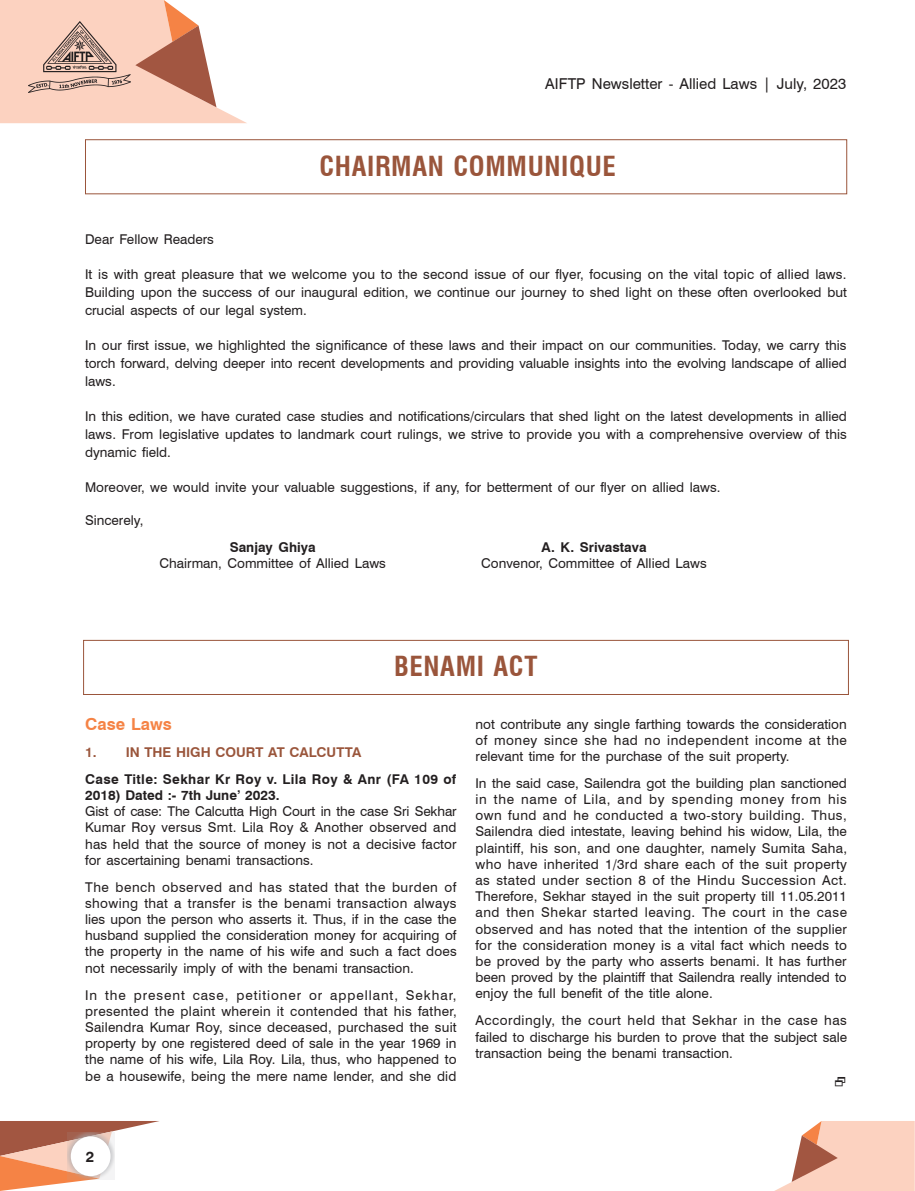
<style>
.page{position:relative;width:915px;height:1191px;background:#fff}
.page>*{position:absolute;margin:0;border:0;box-sizing:border-box;transform-origin:0 0}
.Heading{font:700 condensed 27px "Swiss 721 BT";letter-spacing:.025em;color:#9a553b}
.Subhead{font:700 16.5px "Swiss 721 BT";color:#f58345}
.t1{font:15px "Swiss 721 BT";color:#231f20}
.t2{font:700 15px "Swiss 721 BT";color:#231f20}
.Bodytext{font:13.5px/16.2px "Swiss 721 BT";color:#231f20;text-align:justify}
.Subhead_2{font:700 13.5px/16.2px "Swiss 721 BT";letter-spacing:.025em;color:#231f20}
.Subhead_1{font:700 13.5px "Swiss 721 BT";color:#9a553b}
.Bodytext-2{font:700 13.5px "Swiss 721 BT";color:#231f20}
</style>
<div class="page">
<svg style="left:0;top:1121px;width:159px;height:70px"></svg>
<div style="left:67px;top:1132px;width:47px;height:48px;background:#a8a9ad;opacity:.98"></div>
<div style="left:71px;top:1136px;width:39px;height:40px;background:#fff;border-radius:50%"></div>
<svg style="left:0;top:0;width:247px;height:123px"></svg>
<svg style="left:774px;top:1121px;width:141px;height:70px"></svg>
<img style="left:28px;top:22px;width:103px;height:71px">
<div style="left:83px;top:640px;width:765px;height:55px;border:1px solid #9a553b"></div>
<div style="left:85px;top:139px;width:761px;height:55px;border:1px solid #9a553b"></div>
<p class="t1" style="left:545px;top:75px;width:302px">AIFTP Newsletter - Allied Laws | July, 2023</p>
<p class="Heading" style="left:319px;top:150px;width:298px">CHAIRMAN COMMUNIQUE</p>
<p class="Bodytext" style="left:85px;top:231px;width:130px">Dear Fellow Readers</p>
<p class="Bodytext" style="left:85px;top:265px;width:763px;line-height:18px">It is with great pleasure that we welcome you to the second issue of our flyer, focusing on the vital topic of allied laws.<br>Building upon the success of our inaugural edition, we continue our journey to shed light on these often overlooked but crucial aspects of our legal system.</p>
<p class="Bodytext" style="left:85px;top:336px;width:762px;line-height:18px">In our first issue, we highlighted the significance of these laws and their impact on our communities. Today, we carry this torch forward, delving deeper into recent developments and providing valuable insights into the evolving landscape of allied laws.</p>
<p class="Bodytext" style="left:85px;top:407px;width:763px;line-height:18px">In this edition, we have curated case studies and notifications/circulars that shed light on the latest developments in allied laws. From legislative updates to landmark court rulings, we strive to provide you with a comprehensive overview of this dynamic field.</p>
<p class="Bodytext" style="left:85px;top:479px;width:636px">Moreover, we would invite your valuable suggestions, if any, for betterment of our flyer on allied laws.</p>
<p class="Bodytext" style="left:85px;top:512px;width:60px">Sincerely,</p>
<p class="Bodytext-2" style="left:229px;top:539px;width:88px">Sanjay Ghiya</p>
<p class="Bodytext-2" style="left:541px;top:539px;width:107px">A. K. Srivastava</p>
<p class="Bodytext" style="left:159px;top:555px;width:228px">Chairman, Committee of Allied Laws</p>
<p class="Bodytext" style="left:481px;top:555px;width:227px">Convenor, Committee of Allied Laws</p>
<p class="Heading" style="left:394px;top:650px;width:145px">BENAMI ACT</p>
<p class="Subhead" style="left:85px;top:714px;width:88px">Case Laws</p>
<p class="Subhead_1" style="left:85px;top:743px;width:278px">1. IN THE HIGH COURT AT CALCUTTA</p>
<p class="Subhead_2" style="left:85px;top:770px;width:372px">Case Title: Sekhar Kr Roy v. Lila Roy &amp; Anr (FA 109 of<br>2018) Dated :- 7th June’ 2023.</p>
<p class="Bodytext" style="left:85px;top:803px;width:373px">Gist of case: The Calcutta High Court in the case Sri Sekhar Kumar Roy versus Smt. Lila Roy &amp; Another observed and has held that the source of money is not a decisive factor for ascertaining benami transactions.</p>
<p class="Bodytext" style="left:85px;top:878px;width:373px">The bench observed and has stated that the burden of showing that a transfer is the benami transaction always lies upon the person who asserts it. Thus, if in the case the husband supplied the consideration money for acquiring of the property in the name of his wife and such a fact does not necessarily imply of with the benami transaction.</p>
<p class="Bodytext" style="left:85px;top:986px;width:373px">In the present case, petitioner or appellant, Sekhar, presented the plaint wherein it contended that his father, Sailendra Kumar Roy, since deceased, purchased the suit property by one registered deed of sale in the year 1969 in the name of his wife, Lila Roy. Lila, thus, who happened to be a housewife, being the mere name lender, and she did</p>
<p class="Bodytext" style="left:475px;top:715px;width:373px">not contribute any single farthing towards the consideration of money since she had no independent income at the relevant time for the purchase of the suit property.</p>
<p class="Bodytext" style="left:475px;top:775px;width:373px">In the said case, Sailendra got the building plan sanctioned in the name of Lila, and by spending money from his own fund and he conducted a two-story building. Thus, Sailendra died intestate, leaving behind his widow, Lila, the plaintiff, his son, and one daughter, namely Sumita Saha, who have inherited 1/3rd share each of the suit property as stated under section 8 of the Hindu Succession Act.<br>Therefore, Sekhar stayed in the suit property till 11.05.2011 and then Shekar started leaving. The court in the case observed and has noted that the intention of the supplier for the consideration money is a vital fact which needs to be proved by the party who asserts benami. It has further been proved by the plaintiff that Sailendra really intended to enjoy the full benefit of the title alone.</p>
<p class="Bodytext" style="left:475px;top:1012px;width:373px">Accordingly, the court held that Sekhar in the case has failed to discharge his burden to prove that the subject sale transaction being the benami transaction.</p>
<p class="t2" style="left:86px;top:1147px;width:10px">2</p>
</div>
